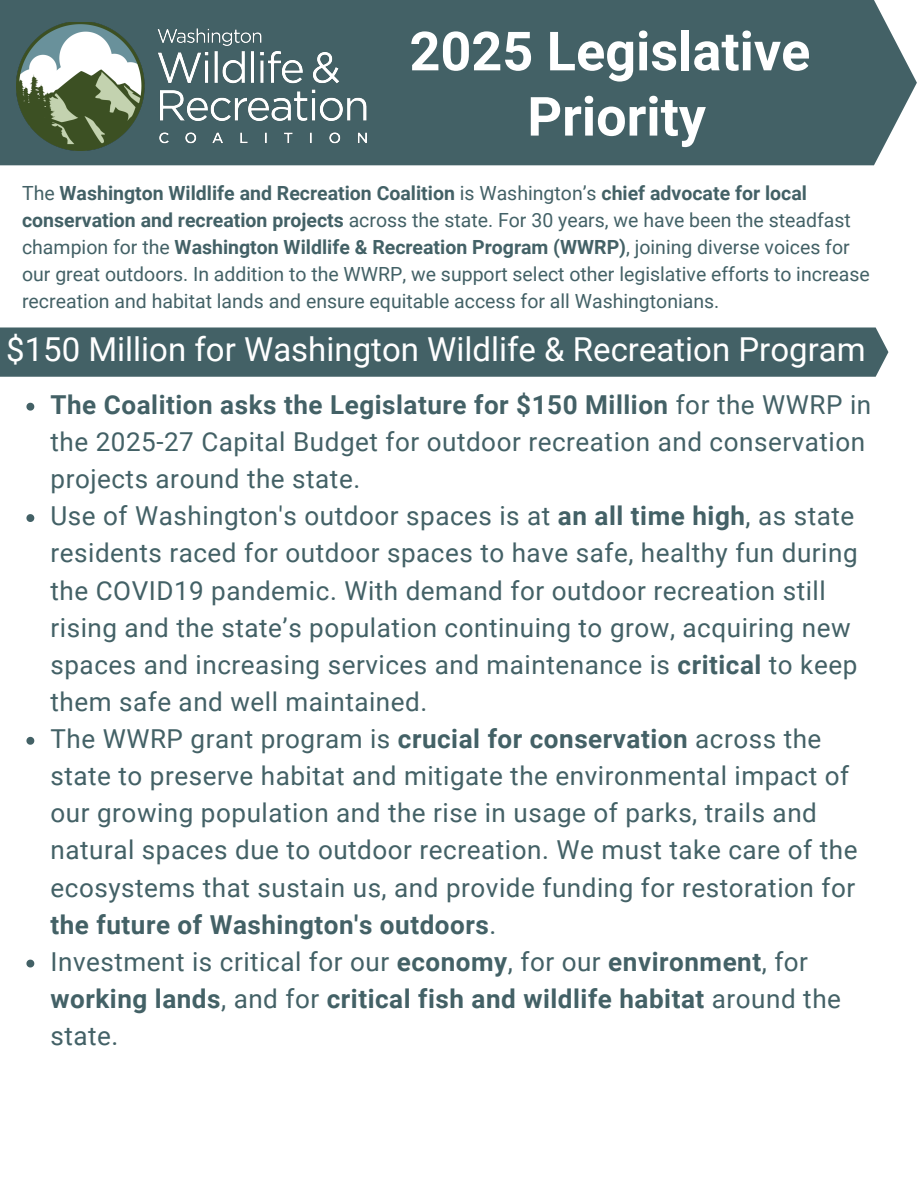
<style>
.page{position:relative;width:918px;height:1188px;background:#fff}
.page>*{position:absolute;margin:0;border:0;box-sizing:border-box;transform-origin:0 0}
.t1{font:700 54px/65.2px "Roboto";color:#fff;text-align:center}
.t2{font:33px "Roboto";color:#fff}
.t3{font:26.1px/37.2px "Roboto";letter-spacing:.02em;color:#436166}
.t4{font:700 26.1px/37.2px "Roboto";letter-spacing:.02em;color:#436166}
.t5{font:19.5px/27px "Roboto";color:#436166}
.s1{font-weight:700}
.s2{font-weight:400}
</style>
<div class="page">
<div style="left:0;top:0;width:917px;height:165px;background:#436166"></div>
<img style="left:16px;top:22px;width:350px;height:128px">
<svg style="left:26px;top:403px;width:8px;height:8px"></svg>
<svg style="left:26px;top:514px;width:8px;height:8px"></svg>
<svg style="left:26px;top:737px;width:8px;height:8px"></svg>
<svg style="left:26px;top:960px;width:8px;height:7px"></svg>
<div style="left:0;top:327px;width:888px;height:50px;background:#436166"></div>
<h1 class="t1" style="left:410px;top:19px;width:402px">2025 Legislative<br>Priority</h1>
<p class="t5" style="left:22px;top:180px;width:849px">The <span class="s1">Washington Wildlife and Recreation Coalition</span> is Washington’s <span class="s1">chief advocate for local conservation and recreation projects</span> across the state. For 30 years, we have been the steadfast champion for the <span class="s1">Washington Wildlife &amp; Recreation Program (WWRP)</span>, joining diverse voices for our great outdoors. In addition to the WWRP, we support select other legislative efforts to increase recreation and habitat lands and ensure equitable access for all Washingtonians.</p>
<p class="t2" style="left:6px;top:331px;width:861px">$150 Million for Washington Wildlife &amp; Recreation Program</p>
<p class="t3" style="left:51px;top:386px;width:822px"><span class="s1">The Coalition asks the Legislature for $150 Million</span> for the WWRP in the 2025-27 Capital Budget for outdoor recreation and conservation projects around the state.</p>
<p class="t3" style="left:51px;top:498px;width:809px">Use of Washington's outdoor spaces is at <span class="s1">an all time high</span>, as state residents raced for outdoor spaces to have safe, healthy fun during the COVID19 pandemic. With demand for outdoor recreation still rising and the state’s population continuing to grow, acquiring new spaces and increasing services and maintenance is <span class="s1">critical</span> to keep them safe and well maintained.</p>
<h2 class="t3" style="left:51px;top:721px;width:809px">The WWRP grant program is <span class="s1">crucial for conservation</span> across the state to preserve habitat and mitigate the environmental impact of our growing population and the rise in usage of parks, trails and natural spaces due to outdoor recreation. We must take care of the ecosystems that sustain us, and provide funding for restoration for <span class="s1">the future of Washington's outdoors</span>.</h2>
<p class="t4" style="left:51px;top:943px;width:792px"><span class="s2">Investment is critical for our</span> economy<span class="s2">, for our</span> environment<span class="s2">, for </span>working lands<span class="s2">, and for</span> critical fish and wildlife habitat <span class="s2">around the state.</span></p>
</div>
